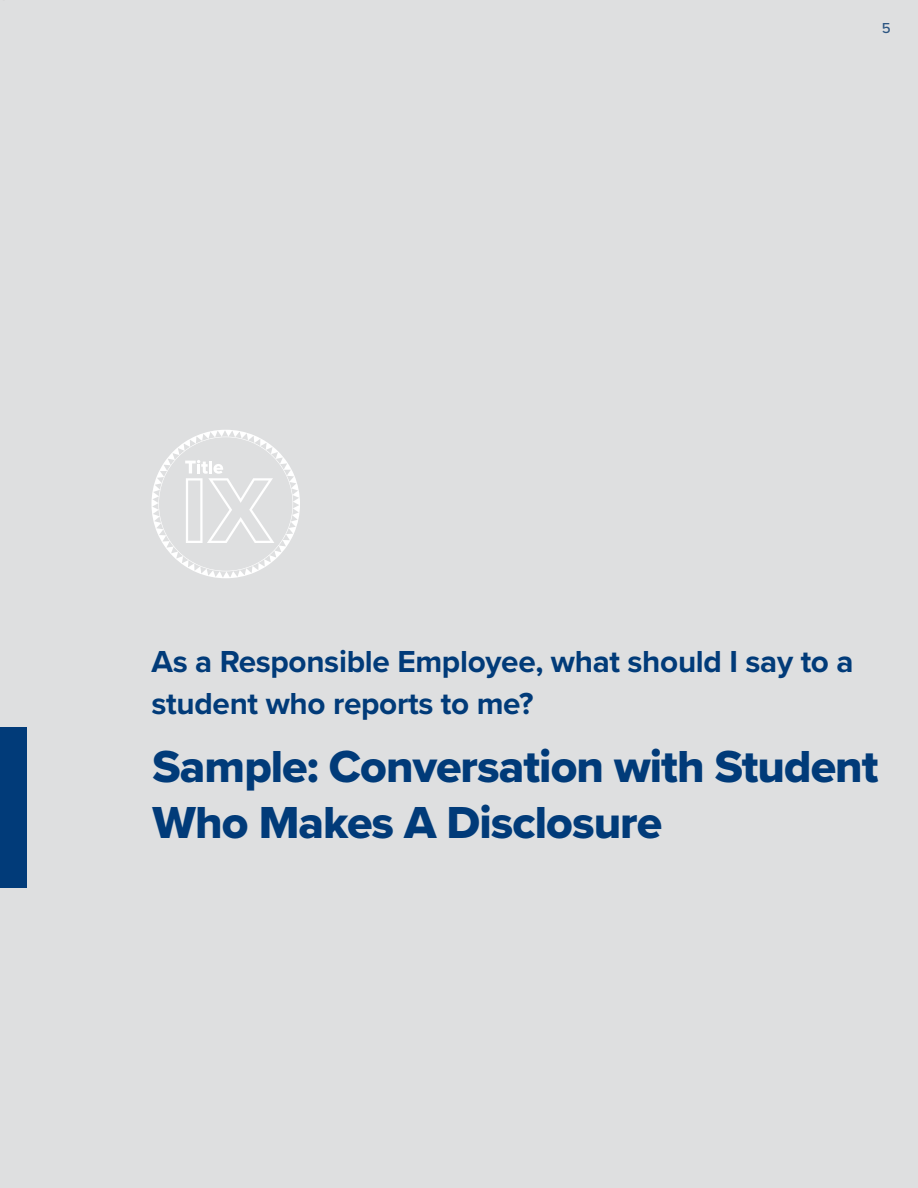
<style>
.page{position:relative;width:918px;height:1188px;background:#dedfe0}
.page>*{position:absolute;margin:0;border:0;box-sizing:border-box;transform-origin:0 0}
.t1{font:46.5px/55.8px "Proxima Nova Extrabld";letter-spacing:-.02em;color:#013b79}
.t2{font:700 31.5px/42px "Proxima Nova";letter-spacing:-.01em;color:#013b79}
.t3{font:500 15px "Proxima Nova";color:#013b79}
</style>
<div class="page">
<div style="left:0;top:727px;width:27px;height:160px;background:#013b79"></div>
<svg style="left:151px;top:430px;width:149px;height:148px"></svg>
<p class="t3" style="left:882px;top:17px;width:10px">5</p>
<p class="t2" style="left:151px;top:640px;width:704px">As a Responsible Employee, what should I say to a student who reports to me?</p>
<p class="t1" style="left:153px;top:738px;width:728px">Sample: Conversation with Student<br>Who Makes A Disclosure</p>
</div>
